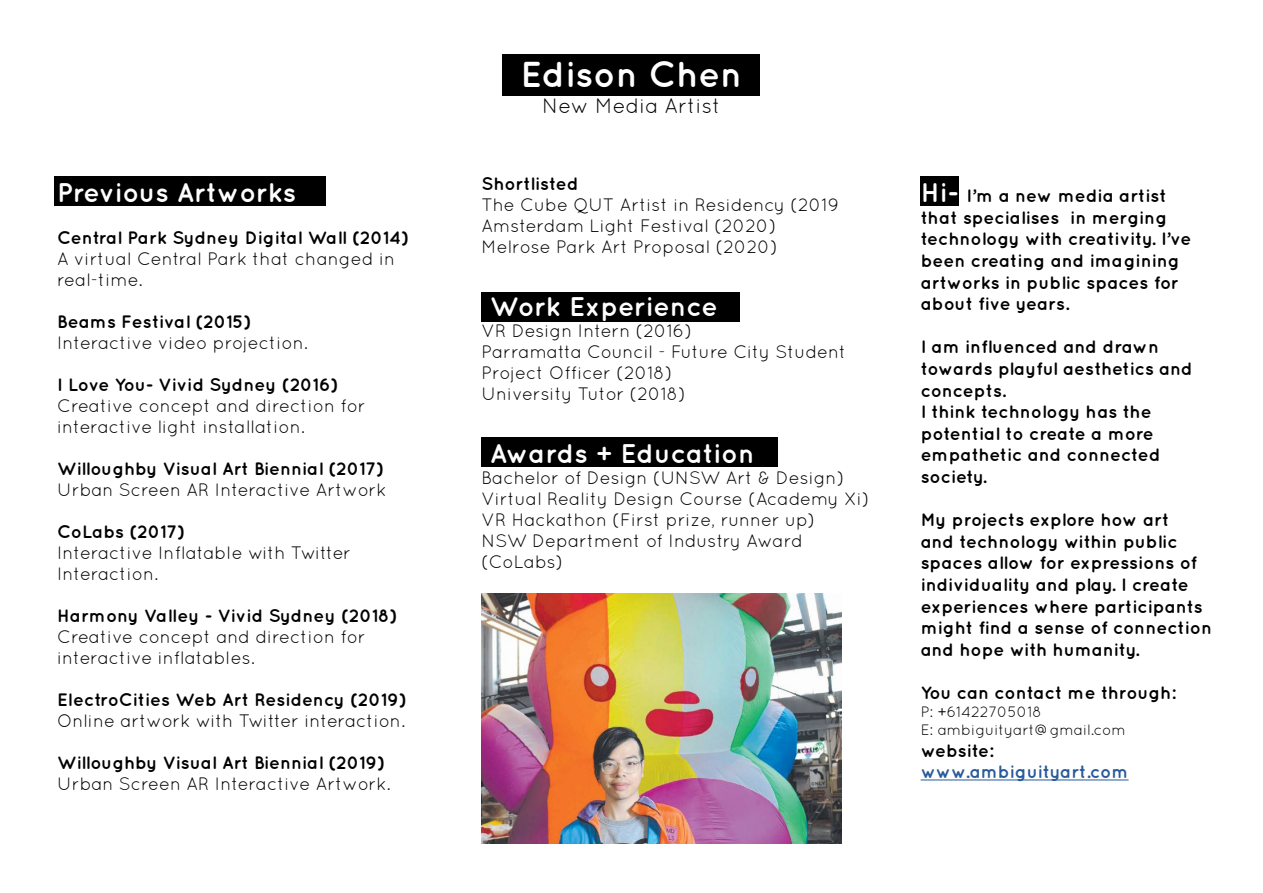
<style>
.page{position:relative;width:1263px;height:893px;background:#fff}
.page>*{position:absolute;margin:0;border:0;box-sizing:border-box;transform-origin:0 0}
.t1{font:700 36px "Quicksand";color:#fff}
.t2{font:700 27px "Quicksand";color:#fff}
.t3{font:21px "Quicksand";color:#000}
.t4{font:700 18px/21.6px "Quicksand";color:#000}
.t5{font:18px/21px "Quicksand";color:#000}
.t6{font:700 18px "Quicksand";color:#275b9b}
.t7{font:15px/18px "Quicksand";color:#000}
.s1{font-size:27px;color:#fff}
</style>
<div class="page">
<div style="left:54px;top:176px;width:271px;height:30px;background:#000"></div>
<div style="left:482px;top:292px;width:258px;height:30px;background:#000"></div>
<div style="left:482px;top:438px;width:296px;height:29px;background:#000"></div>
<div style="left:502px;top:54px;width:258px;height:41px;background:#000"></div>
<div style="left:921px;top:176px;width:38px;height:30px;background:#000"></div>
<hr style="left:921px;top:779px;width:207px;height:1px;background:#275b9b">
<img style="left:482px;top:594px;width:360px;height:250px">
<h2 class="t2" style="left:57px;top:176px;width:240px">Previous Artworks</h2>
<p class="t4" style="left:57px;top:226px;width:353px">Central Park Sydney Digital Wall (2014)</p>
<p class="t5" style="left:57px;top:248px;width:339px">A virtual Central Park that changed in real-time.</p>
<p class="t4" style="left:57px;top:310px;width:196px">Beams Festival (2015)</p>
<p class="t5" style="left:57px;top:332px;width:252px">Interactive video projection.</p>
<p class="t4" style="left:57px;top:373px;width:283px">I Love You- Vivid Sydney (2016)</p>
<p class="t5" style="left:57px;top:395px;width:310px">Creative concept and direction for interactive light installation.</p>
<p class="t4" style="left:57px;top:457px;width:328px">Willoughby Visual Art Biennial (2017)</p>
<p class="t5" style="left:57px;top:479px;width:331px">Urban Screen AR Interactive Artwork</p>
<p class="t4" style="left:57px;top:520px;width:129px">CoLabs (2017)</p>
<p class="t5" style="left:57px;top:542px;width:296px">Interactive Inflatable with Twitter<br>Interaction.</p>
<p class="t4" style="left:57px;top:604px;width:342px">Harmony Valley - Vivid Sydney (2018)</p>
<p class="t5" style="left:57px;top:626px;width:310px">Creative concept and direction for interactive inflatables.</p>
<p class="t4" style="left:57px;top:688px;width:351px">ElectroCities Web Art Residency (2019)</p>
<p class="t5" style="left:57px;top:710px;width:349px">Online artwork with Twitter interaction.</p>
<p class="t4" style="left:57px;top:751px;width:329px">Willoughby Visual Art Biennial (2019)</p>
<p class="t5" style="left:57px;top:773px;width:335px">Urban Screen AR Interactive Artwork.</p>
<h1 class="t1" style="left:521px;top:53px;width:223px">Edison Chen</h1>
<p class="t3" style="left:542px;top:93px;width:180px">New Media Artist</p>
<p class="t4" style="left:482px;top:172px;width:99px">Shortlisted</p>
<p class="t5" style="left:482px;top:194px;width:359px">The Cube QUT Artist in Residency (2019<br>Amsterdam Light Festival (2020)<br>Melrose Park Art Proposal (2020)</p>
<h2 class="t2" style="left:490px;top:290px;width:230px">Work Experience</h2>
<p class="t5" style="left:482px;top:320px;width:366px">VR Design Intern (2016)<br>Parramatta Council - Future City Student<br>Project Officer (2018)<br>University Tutor (2018)</p>
<h2 class="t2" style="left:490px;top:437px;width:266px">Awards + Education</h2>
<p class="t5" style="left:482px;top:467px;width:390px">Bachelor of Design (UNSW Art &amp; Design)<br>Virtual Reality Design Course (Academy Xi)<br>VR Hackathon (First prize, runner up)<br>NSW Department of Industry Award (CoLabs)</p>
<p class="t4" style="left:921px;top:184px;width:272px"><span class="s1">Hi-</span> I’m a new media artist that specialises in merging technology with creativity. I’ve been creating and imagining artworks in public spaces for about five years.</p>
<p class="t4" style="left:921px;top:336px;width:274px">I am influenced and drawn towards playful aesthetics and concepts.<br>I think technology has the potential to create a more empathetic and connected society.</p>
<p class="t4" style="left:921px;top:508px;width:293px">My projects explore how art<br>and technology within public spaces allow for expressions of individuality and play. I create experiences where participants might find a sense of connection and hope with humanity.</p>
<p class="t4" style="left:921px;top:681px;width:256px">You can contact me through:</p>
<p class="t7" style="left:921px;top:703px;width:207px">P: +61422705018<br>E: ambiguityart@gmail.com</p>
<p class="t4" style="left:921px;top:739px;width:74px">website:</p>
<p class="t6" style="left:921px;top:761px;width:209px">www.ambiguityart.com</p>
</div>
